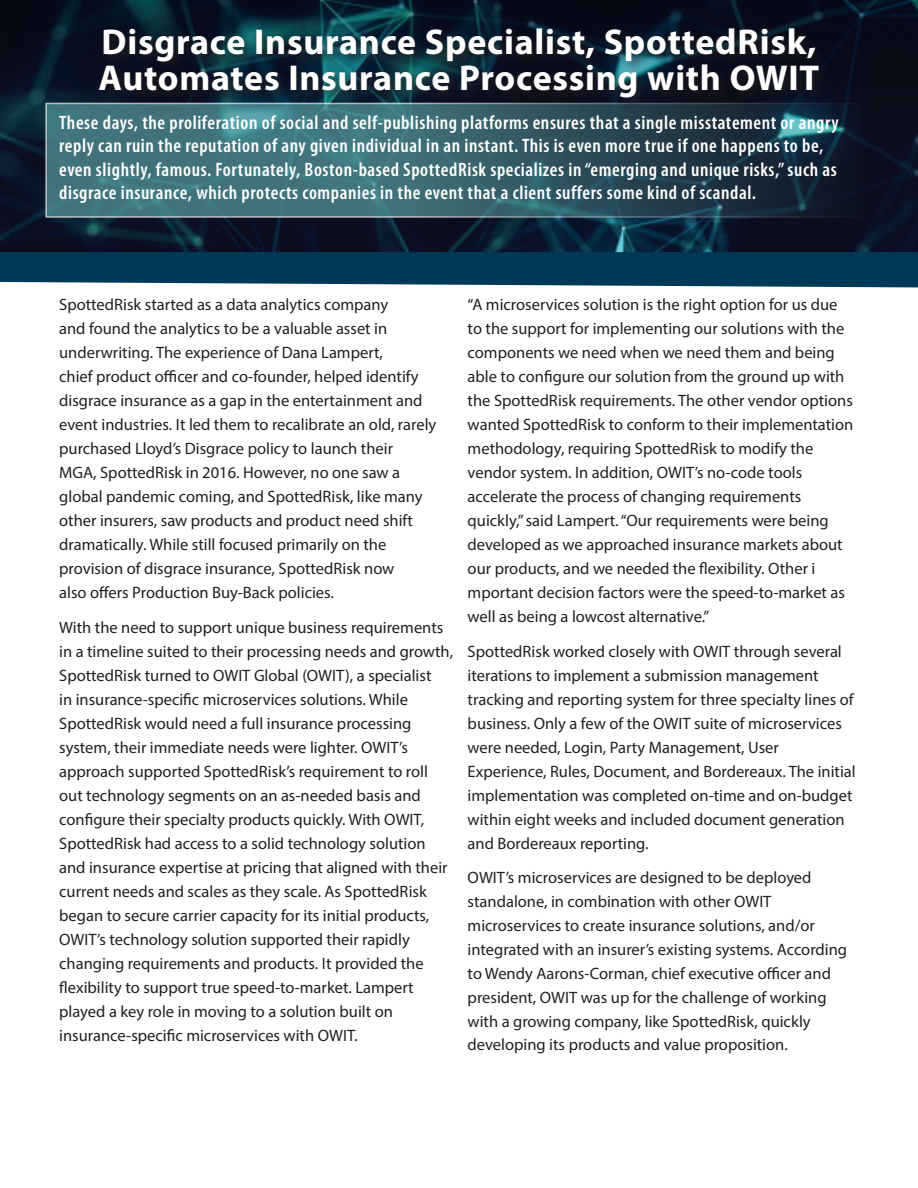
<style>
.page{position:relative;width:918px;height:1188px;background:#fff}
.page>*{position:absolute;margin:0;border:0;box-sizing:border-box;transform-origin:0 0}
.Body_copy{font:700 36px "Myriad Pro";letter-spacing:.02em;color:#fff}
.Body_copy-2{font:600 condensed 19.5px "Myriad Pro";letter-spacing:.03em;color:#fff}
.Body_copy-3{font:16.5px/22.5px "Myriad Pro";color:#231f20}
</style>
<div class="page">
<svg style="left:0;top:114px;width:918px;height:138px;background:#0a182b"></svg>
<svg style="left:45px;top:114px;width:825px;height:104px;background:#335c66"></svg>
<svg style="left:0;top:0;width:918px;height:114px;background:#0b1a29"></svg>
<div style="left:96px;top:25px;width:736px;height:85px;background:#231f20;opacity:.75"></div>
<svg style="left:0;top:252px;width:918px;height:35px;background:#104562"></svg>
<p class="Body_copy" style="left:102px;top:18px;width:716px">Disgrace Insurance Specialist, SpottedRisk,</p>
<p class="Body_copy" style="left:99px;top:54px;width:722px">Automates Insurance Processing with OWIT</p>
<p class="Body_copy-2" style="left:59px;top:111px;width:781px">These days, the proliferation of social and self-publishing platforms ensures that a single misstatement or angry</p>
<p class="Body_copy-2" style="left:59px;top:134px;width:766px">reply can ruin the reputation of any given individual in an instant. This is even more true if one happens to be,</p>
<p class="Body_copy-2" style="left:59px;top:157px;width:779px">even slightly, famous. Fortunately, Boston-based SpottedRisk specializes in “emerging and unique risks,” such as</p>
<p class="Body_copy-2" style="left:59px;top:180px;width:698px">disgrace insurance, which protects companies in the event that a client suffers some kind of scandal.</p>
<p class="Body_copy-3" style="left:59px;top:293px;width:331px">SpottedRisk started as a data analytics company</p>
<p class="Body_copy-3" style="left:59px;top:317px;width:330px">and found the analytics to be a valuable asset in</p>
<p class="Body_copy-3" style="left:59px;top:341px;width:325px">underwriting. The experience of Dana Lampert,</p>
<p class="Body_copy-3" style="left:59px;top:365px;width:361px">chief product officer and co-founder, helped identify</p>
<p class="Body_copy-3" style="left:59px;top:389px;width:365px">disgrace insurance as a gap in the entertainment and</p>
<p class="Body_copy-3" style="left:59px;top:413px;width:379px">event industries. It led them to recalibrate an old, rarely</p>
<p class="Body_copy-3" style="left:59px;top:437px;width:335px">purchased Lloyd’s Disgrace policy to launch their</p>
<p class="Body_copy-3" style="left:59px;top:461px;width:342px">MGA, SpottedRisk in 2016. However, no one saw a</p>
<p class="Body_copy-3" style="left:59px;top:485px;width:365px">global pandemic coming, and SpottedRisk, like many</p>
<p class="Body_copy-3" style="left:59px;top:509px;width:355px">other insurers, saw products and product need shift</p>
<p class="Body_copy-3" style="left:59px;top:533px;width:329px">dramatically. While still focused primarily on the</p>
<p class="Body_copy-3" style="left:59px;top:557px;width:337px">provision of disgrace insurance, SpottedRisk now</p>
<p class="Body_copy-3" style="left:59px;top:581px;width:276px">also offers Production Buy-Back policies.</p>
<p class="Body_copy-3" style="left:59px;top:616px;width:386px">With the need to support unique business requirements</p>
<p class="Body_copy-3" style="left:59px;top:640px;width:395px">in a timeline suited to their processing needs and growth,</p>
<p class="Body_copy-3" style="left:59px;top:664px;width:374px">SpottedRisk turned to OWIT Global (OWIT), a specialist</p>
<p class="Body_copy-3" style="left:59px;top:688px;width:350px">in insurance-specific microservices solutions. While</p>
<p class="Body_copy-3" style="left:59px;top:712px;width:354px">SpottedRisk would need a full insurance processing</p>
<p class="Body_copy-3" style="left:59px;top:736px;width:350px">system, their immediate needs were lighter. OWIT’s</p>
<p class="Body_copy-3" style="left:59px;top:760px;width:370px">approach supported SpottedRisk’s requirement to roll</p>
<p class="Body_copy-3" style="left:59px;top:784px;width:363px">out technology segments on an as-needed basis and</p>
<p class="Body_copy-3" style="left:59px;top:808px;width:366px">configure their specialty products quickly. With OWIT,</p>
<p class="Body_copy-3" style="left:59px;top:832px;width:368px">SpottedRisk had access to a solid technology solution</p>
<p class="Body_copy-3" style="left:59px;top:856px;width:390px">and insurance expertise at pricing that aligned with their</p>
<p class="Body_copy-3" style="left:59px;top:880px;width:369px">current needs and scales as they scale. As SpottedRisk</p>
<p class="Body_copy-3" style="left:59px;top:904px;width:372px">began to secure carrier capacity for its initial products,</p>
<p class="Body_copy-3" style="left:59px;top:928px;width:352px">OWIT’s technology solution supported their rapidly</p>
<p class="Body_copy-3" style="left:59px;top:952px;width:366px">changing requirements and products. It provided the</p>
<p class="Body_copy-3" style="left:59px;top:976px;width:356px">flexibility to support true speed-to-market. Lampert</p>
<p class="Body_copy-3" style="left:59px;top:1000px;width:335px">played a key role in moving to a solution built on</p>
<p class="Body_copy-3" style="left:59px;top:1024px;width:300px">insurance-specific microservices with OWIT.</p>
<p class="Body_copy-3" style="left:468px;top:293px;width:371px">“A microservices solution is the right option for us due</p>
<p class="Body_copy-3" style="left:468px;top:317px;width:378px">to the support for implementing our solutions with the</p>
<p class="Body_copy-3" style="left:468px;top:341px;width:369px">components we need when we need them and being</p>
<p class="Body_copy-3" style="left:468px;top:365px;width:378px">able to configure our solution from the ground up with</p>
<p class="Body_copy-3" style="left:468px;top:389px;width:387px">the SpottedRisk requirements. The other vendor options</p>
<p class="Body_copy-3" style="left:468px;top:413px;width:387px">wanted SpottedRisk to conform to their implementation</p>
<p class="Body_copy-3" style="left:468px;top:437px;width:347px">methodology, requiring SpottedRisk to modify the</p>
<p class="Body_copy-3" style="left:468px;top:461px;width:336px">vendor system. In addition, OWIT’s no-code tools</p>
<p class="Body_copy-3" style="left:468px;top:485px;width:335px">accelerate the process of changing requirements</p>
<p class="Body_copy-3" style="left:468px;top:509px;width:363px">quickly,” said Lampert. “Our requirements were being</p>
<p class="Body_copy-3" style="left:468px;top:533px;width:377px">developed as we approached insurance markets about</p>
<p class="Body_copy-3" style="left:468px;top:557px;width:349px">our products, and we needed the flexibility. Other i</p>
<p class="Body_copy-3" style="left:468px;top:581px;width:379px">mportant decision factors were the speed-to-market as</p>
<p class="Body_copy-3" style="left:468px;top:605px;width:243px">well as being a lowcost alternative.”</p>
<p class="Body_copy-3" style="left:468px;top:640px;width:376px">SpottedRisk worked closely with OWIT through several</p>
<p class="Body_copy-3" style="left:468px;top:664px;width:353px">iterations to implement a submission management</p>
<p class="Body_copy-3" style="left:468px;top:688px;width:388px">tracking and reporting system for three specialty lines of</p>
<p class="Body_copy-3" style="left:468px;top:712px;width:376px">business. Only a few of the OWIT suite of microservices</p>
<p class="Body_copy-3" style="left:468px;top:736px;width:313px">were needed, Login, Party Management, User</p>
<p class="Body_copy-3" style="left:468px;top:760px;width:390px">Experience, Rules, Document, and Bordereaux. The initial</p>
<p class="Body_copy-3" style="left:468px;top:784px;width:386px">implementation was completed on-time and on-budget</p>
<p class="Body_copy-3" style="left:468px;top:808px;width:379px">within eight weeks and included document generation</p>
<p class="Body_copy-3" style="left:468px;top:832px;width:183px">and Bordereaux reporting.</p>
<p class="Body_copy-3" style="left:468px;top:866px;width:345px">OWIT’s microservices are designed to be deployed</p>
<p class="Body_copy-3" style="left:468px;top:890px;width:305px">standalone, in combination with other OWIT</p>
<p class="Body_copy-3" style="left:468px;top:914px;width:349px">microservices to create insurance solutions, and/or</p>
<p class="Body_copy-3" style="left:468px;top:938px;width:381px">integrated with an insurer’s existing systems. According</p>
<p class="Body_copy-3" style="left:468px;top:962px;width:365px">to Wendy Aarons-Corman, chief executive officer and</p>
<p class="Body_copy-3" style="left:468px;top:986px;width:361px">president, OWIT was up for the challenge of working</p>
<p class="Body_copy-3" style="left:468px;top:1010px;width:345px">with a growing company, like SpottedRisk, quickly developing its products and value proposition.</p>
</div>
